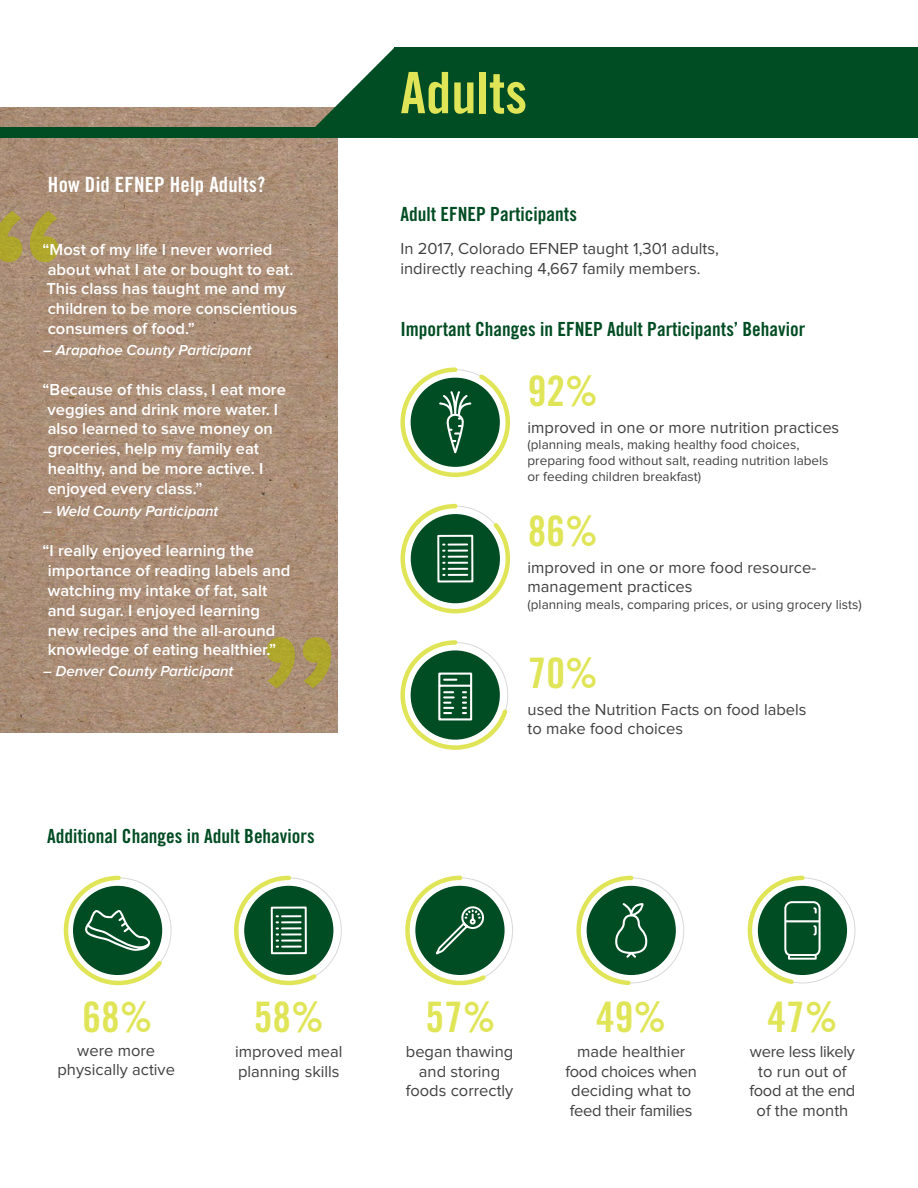
<style>
.page{position:relative;width:918px;height:1188px;background:#fff}
.page>*{position:absolute;margin:0;border:0;box-sizing:border-box;transform-origin:0 0}
.t1{font:600 195.75px "Proxima Nova";color:#e0e558}
.t2{font:57.15px "Trade Gothic LT Std Bd Cn 20";color:#e0e558}
.t3{font:42px "Trade Gothic LT Std Bd Cn 20";color:#e0e558}
.t4{font:21px "Trade Gothic LT Std Bd Cn 20";letter-spacing:.01em;color:#fff}
.t5{font:19.5px "Trade Gothic LT Std Bd Cn 20";color:#004c23}
.t6{font:600 16.5px/19.8px "Proxima Nova";color:#fff}
.t7{font:16.5px/19.8px "Proxima Nova";color:#414042}
.t8{font:16.5px/19.8px "Proxima Nova";letter-spacing:-.02em;color:#414042;text-align:center}
.t9{font:italic 600 15px "Proxima Nova";color:#fff}
.t10{font:13.5px/16.2px "Proxima Nova";color:#414042}
</style>
<div class="page">
<img style="left:0;top:107px;width:338px;height:626px">
<div style="left:244px;top:886px;width:90px;height:89px;background:#004c23;border-radius:50%"></div>
<div style="left:415px;top:886px;width:90px;height:89px;background:#004c23;border-radius:50%"></div>
<div style="left:395px;top:47px;width:523px;height:91px;background:#004c23"></div>
<svg style="left:304px;top:47px;width:91px;height:91px"></svg>
<div style="left:0;top:127px;width:334px;height:11px;background:#004c23"></div>
<svg style="left:400px;top:367px;width:110px;height:110px"></svg>
<svg style="left:400px;top:503px;width:111px;height:111px"></svg>
<svg style="left:400px;top:640px;width:109px;height:110px"></svg>
<svg style="left:63px;top:875px;width:103px;height:111px"></svg>
<svg style="left:234px;top:875px;width:86px;height:111px"></svg>
<svg style="left:405px;top:875px;width:84px;height:111px"></svg>
<div style="left:758px;top:886px;width:89px;height:89px;background:#004c23;border-radius:50%"></div>
<svg style="left:747px;top:875px;width:74px;height:109px"></svg>
<div style="left:587px;top:886px;width:89px;height:89px;background:#004c23;border-radius:50%"></div>
<svg style="left:576px;top:875px;width:71px;height:111px"></svg>
<p class="t4" style="left:48px;top:172px;width:219px">How Did EFNEP Help Adults?</p>
<h1 class="t1" style="left:-15px;top:168px;width:86px">“</h1>
<p class="t6" style="left:43px;top:240px;width:256px">“Most of my life I never worried about what I ate or bought to eat.<br>This class has taught me and my children to be more conscientious consumers of food.”</p>
<p class="t9" style="left:43px;top:341px;width:210px">– Arapahoe County Participant</p>
<p class="t6" style="left:48px;top:380px;width:240px;text-indent:-5px">“Because of this class, I eat more veggies and drink more water. I also learned to save money on groceries, help my family eat healthy, and be more active. I enjoyed every class.”</p>
<p class="t9" style="left:43px;top:503px;width:177px">– Weld County Participant</p>
<p class="t6" style="left:48px;top:541px;width:244px;text-indent:-5px">“I really enjoyed learning the importance of reading labels and watching my intake of fat, salt and sugar. I enjoyed learning new recipes and the all-around knowledge of eating healthier.”</p>
<p class="t9" style="left:43px;top:663px;width:192px">– Denver County Participant</p>
<h1 class="t1" style="left:256px;top:594px;width:86px">”</h1>
<p class="t5" style="left:47px;top:824px;width:269px">Additional Changes in Adult Behaviors</p>
<h2 class="t2" style="left:400px;top:58px;width:128px">Adults</h2>
<p class="t5" style="left:400px;top:202px;width:178px">Adult EFNEP Participants</p>
<p class="t7" style="left:400px;top:239px;width:320px">In 2017, Colorado EFNEP taught 1,301 adults, indirectly reaching 4,667 family members.</p>
<p class="t5" style="left:400px;top:317px;width:406px">Important Changes in EFNEP Adult Participants’ Behavior</p>
<h3 class="t3" style="left:528px;top:365px;width:71px">92%</h3>
<p class="t7" style="left:528px;top:418px;width:313px">improved in one or more nutrition practices</p>
<p class="t10" style="left:528px;top:437px;width:302px">(planning meals, making healthy food choices, preparing food without salt, reading nutrition labels or feeding children breakfast)</p>
<h3 class="t3" style="left:528px;top:505px;width:71px">86%</h3>
<p class="t7" style="left:528px;top:558px;width:290px">improved in one or more food resource&shy;management practices</p>
<p class="t10" style="left:528px;top:596px;width:336px">(planning meals, comparing prices, or using grocery lists)</p>
<h3 class="t3" style="left:528px;top:647px;width:71px">70%</h3>
<p class="t7" style="left:528px;top:700px;width:281px">used the Nutrition Facts on food labels to make food choices</p>
<h3 class="t3" style="left:83px;top:992px;width:71px">68%</h3>
<h3 class="t3" style="left:254px;top:992px;width:71px">58%</h3>
<h3 class="t3" style="left:426px;top:992px;width:71px">57%</h3>
<h3 class="t3" style="left:596px;top:992px;width:71px">49%</h3>
<h3 class="t3" style="left:768px;top:992px;width:71px">47%</h3>
<p class="t7" style="left:57px;top:1041px;width:119px;text-align:center">were more physically active</p>
<p class="t7" style="left:235px;top:1042px;width:109px">improved meal planning skills</p>
<p class="t7" style="left:406px;top:1042px;width:109px;text-align:center">began thawing and storing foods correctly</p>
<p class="t8" style="left:565px;top:1042px;width:133px">made healthier food choices when deciding what to feed their families</p>
<p class="t8" style="left:749px;top:1042px;width:107px">were less likely to run out of food at the end of the month</p>
</div>
